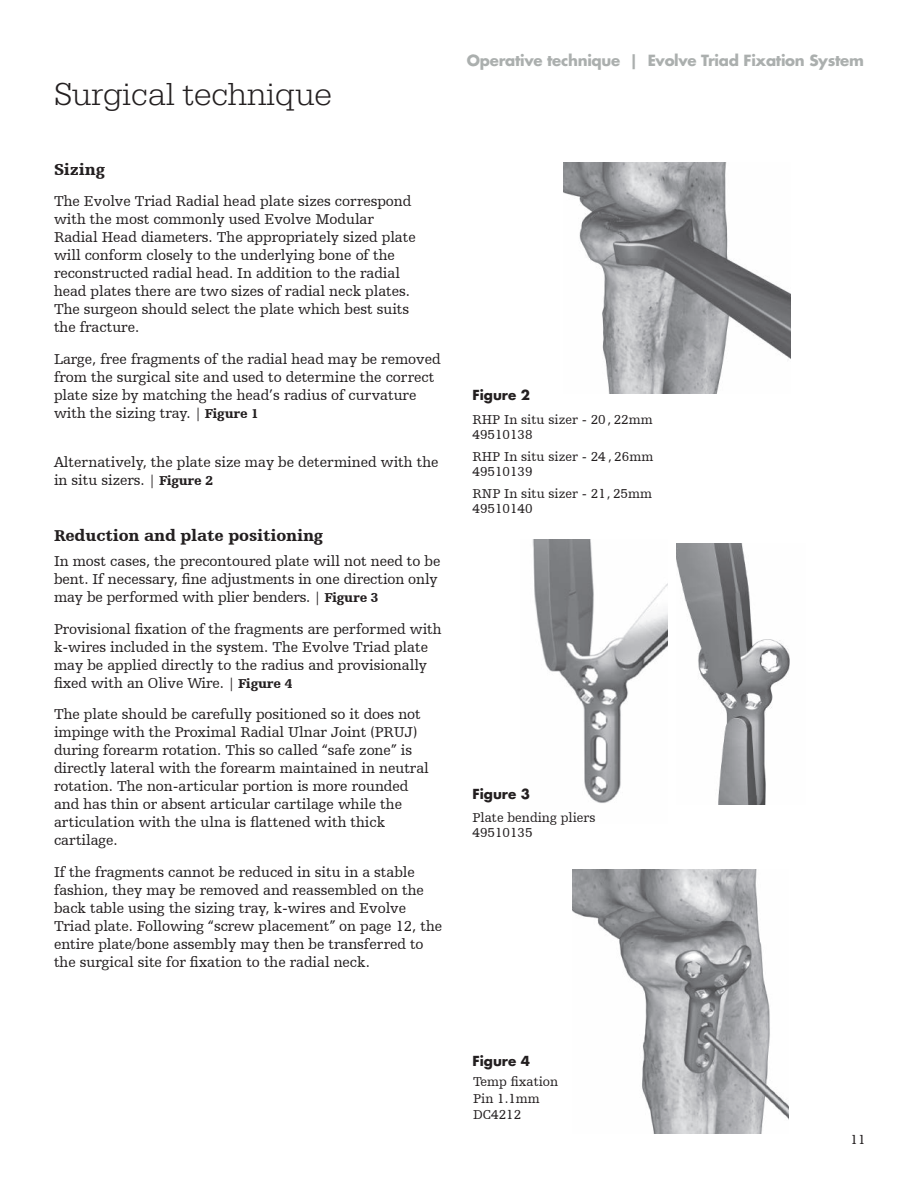
<style>
.page{position:relative;width:918px;height:1188px;background:#fff}
.page>*{position:absolute;margin:0;border:0;box-sizing:border-box;transform-origin:0 0}
.SECTION_TITLE{font:300 33px "URW Egyptienne TOT";color:#231f20}
._13-Bullet_Text{font:900 16.5px "Humanist Slabserif 712 BT";letter-spacing:-.005em;color:#231f20}
._13-Bullet_Text-2{font:15px/18px "Humanist Slabserif 712 BT";letter-spacing:-.005em;color:#231f20}
.t1{font:700 15px "Futura For Stryker";letter-spacing:-.02em;color:#abafae}
.t2{font:13.5px/16.5px "Humanist Slabserif 712 BT";color:#231f20}
._02-Subhead_2{font:700 13.5px "Futura For Stryker";color:#231f20}
.s1{font-size:13.5px}
.s2{font-weight:900;font-size:13.5px}
</style>
<div class="page">
<img style="left:564px;top:162px;width:227px;height:231px">
<img style="left:572px;top:869px;width:217px;height:265px">
<img style="left:676px;top:543px;width:114px;height:261px">
<img style="left:532px;top:539px;width:135px;height:264px">
<p class="SECTION_TITLE" style="left:54px;top:75px;width:280px">Surgical technique</p>
<p class="_13-Bullet_Text" style="left:54px;top:159px;width:52px">Sizing</p>
<p class="_13-Bullet_Text-2" style="left:54px;top:192px;width:363px">The Evolve Triad Radial head plate sizes correspond with the most commonly used Evolve Modular Radial Head diameters. The appropriately sized plate will conform closely to the underlying bone of the reconstructed radial head. In addition to the radial head plates there are two sizes of radial neck plates.<br>The surgeon should select the plate which best suits the fracture.</p>
<p class="_13-Bullet_Text-2" style="left:54px;top:349px;width:388px">Large, free fragments of the radial head may be removed from the surgical site and used to determine the correct plate size by matching the head’s radius of curvature with the sizing tray. <span class="s1">|</span> <span class="s2">Figure 1</span></p>
<p class="_13-Bullet_Text-2" style="left:54px;top:453px;width:386px">Alternatively, the plate size may be determined with the in situ sizers. <span class="s1">|</span> <span class="s2">Figure 2</span></p>
<p class="_13-Bullet_Text" style="left:54px;top:525px;width:271px">Reduction and plate positioning</p>
<p class="_13-Bullet_Text-2" style="left:54px;top:552px;width:388px">In most cases, the precontoured plate will not need to be bent. If necessary, fine adjustments in one direction only may be performed with plier benders. <span class="s1">|</span> <span class="s2">Figure 3</span></p>
<p class="_13-Bullet_Text-2" style="left:54px;top:619px;width:389px">Provisional fixation of the fragments are performed with k-wires included in the system. The Evolve Triad plate may be applied directly to the radius and provisionally fixed with an Olive Wire. <span class="s1">|</span> <span class="s2">Figure 4</span></p>
<p class="_13-Bullet_Text-2" style="left:54px;top:705px;width:376px">The plate should be carefully positioned so it does not impinge with the Proximal Radial Ulnar Joint (PRUJ) during forearm rotation. This so called “safe zone” is directly lateral with the forearm maintained in neutral rotation. The non-articular portion is more rounded and has thin or absent articular cartilage while the articulation with the ulna is flattened with thick cartilage.</p>
<p class="_13-Bullet_Text-2" style="left:54px;top:862px;width:390px">If the fragments cannot be reduced in situ in a stable fashion, they may be removed and reassembled on the back table using the sizing tray, k-wires and Evolve Triad plate. Following “screw placement” on page 12, the entire plate/bone assembly may then be transferred to the surgical site for fixation to the radial neck.</p>
<p class="t1" style="left:467px;top:51px;width:399px">Operative technique | Evolve Triad Fixation System</p>
<p class="_02-Subhead_2" style="left:473px;top:386px;width:59px">Figure 2</p>
<p class="t2" style="left:472px;top:411px;width:182px">RHP In situ sizer - 20 , 22mm</p>
<p class="t2" style="left:472px;top:426px;width:62px">49510138</p>
<p class="t2" style="left:472px;top:448px;width:182px">RHP In situ sizer - 24 , 26mm</p>
<p class="t2" style="left:472px;top:463px;width:62px">49510139</p>
<p class="t2" style="left:472px;top:485px;width:181px">RNP In situ sizer - 21 , 25mm</p>
<p class="t2" style="left:472px;top:500px;width:62px">49510140</p>
<p class="_02-Subhead_2" style="left:472px;top:785px;width:59px">Figure 3</p>
<p class="t2" style="left:472px;top:810px;width:124px;line-height:15px">Plate bending pliers<br>49510135</p>
<p class="_02-Subhead_2" style="left:472px;top:1052px;width:59px">Figure 4</p>
<p class="t2" style="left:473px;top:1073px;width:87px">Temp fixation<br>Pin 1. 1mm<br>DC4212</p>
<p class="t2" style="left:850px;top:1131px;width:17px">11</p>
</div>
